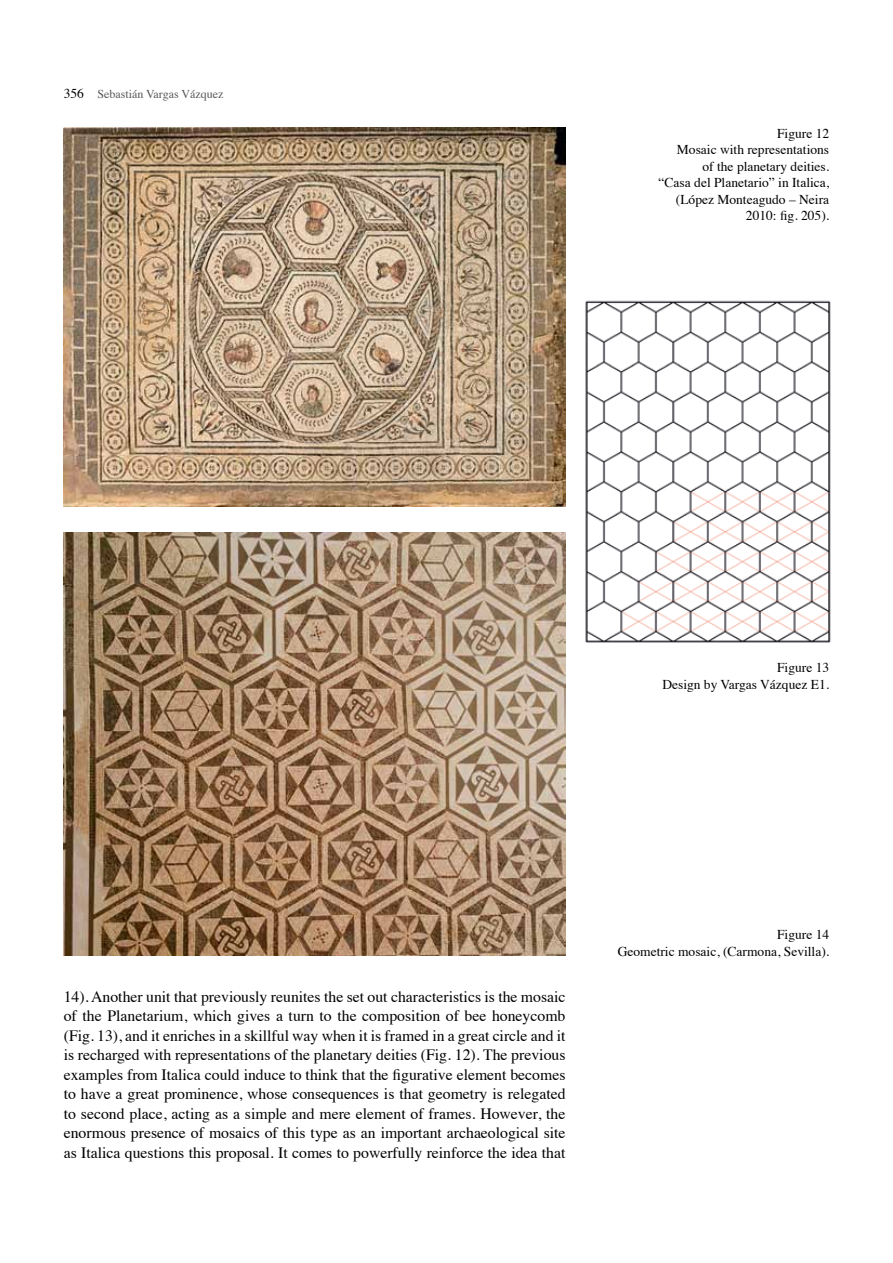
<style>
.page{position:relative;width:893px;height:1263px;background:#fff}
.page>*{position:absolute;margin:0;border:0;box-sizing:border-box;transform-origin:0 0}
.t1{font:15.75px/19.5px "Times";color:#000;text-align:justify}
.t2{font:13.5px/16.5px "Times";color:#000;text-align:right}
.t3{font:12px "Times";color:#575756}
.s1{font-size:13.5px;color:#000}
</style>
<div class="page">
<img style="left:64px;top:128px;width:502px;height:378px">
<img style="left:585px;top:300px;width:246px;height:343px">
<img style="left:64px;top:532px;width:502px;height:424px">
<p class="t3" style="left:64px;top:83px;width:161px"><span class="s1">356</span> Sebastián Vargas Vázquez</p>
<p class="t2" style="left:659px;top:124px;width:172px">Figure 12<br>Mosaic with representations<br>of the planetary deities.<br>“Casa del Planetario” in Italica, (López Monteagudo – Neira<br>2010: fig. 205).</p>
<p class="t2" style="left:662px;top:658px;width:168px">Figure 13<br>Design by Vargas Vázquez E1.</p>
<p class="t1" style="left:64px;top:985px;width:503px">14). Another unit that previously reunites the set out characteristics is the mosaic of the Planetarium, which gives a turn to the composition of bee honeycomb (Fig. 13), and it enriches in a skillful way when it is framed in a great circle and it is recharged with representations of the planetary deities (Fig. 12). The previous examples from Italica could induce to think that the figurative element becomes to have a great prominence, whose consequences is that geometry is relegated to second place, acting as a simple and mere element of frames. However, the enormous presence of mosaics of this type as an important archaeological site as Italica questions this proposal. It comes to powerfully reinforce the idea that</p>
<p class="t2" style="left:618px;top:925px;width:213px">Figure 14<br>Geometric mosaic, (Carmona, Sevilla).</p>
</div>
